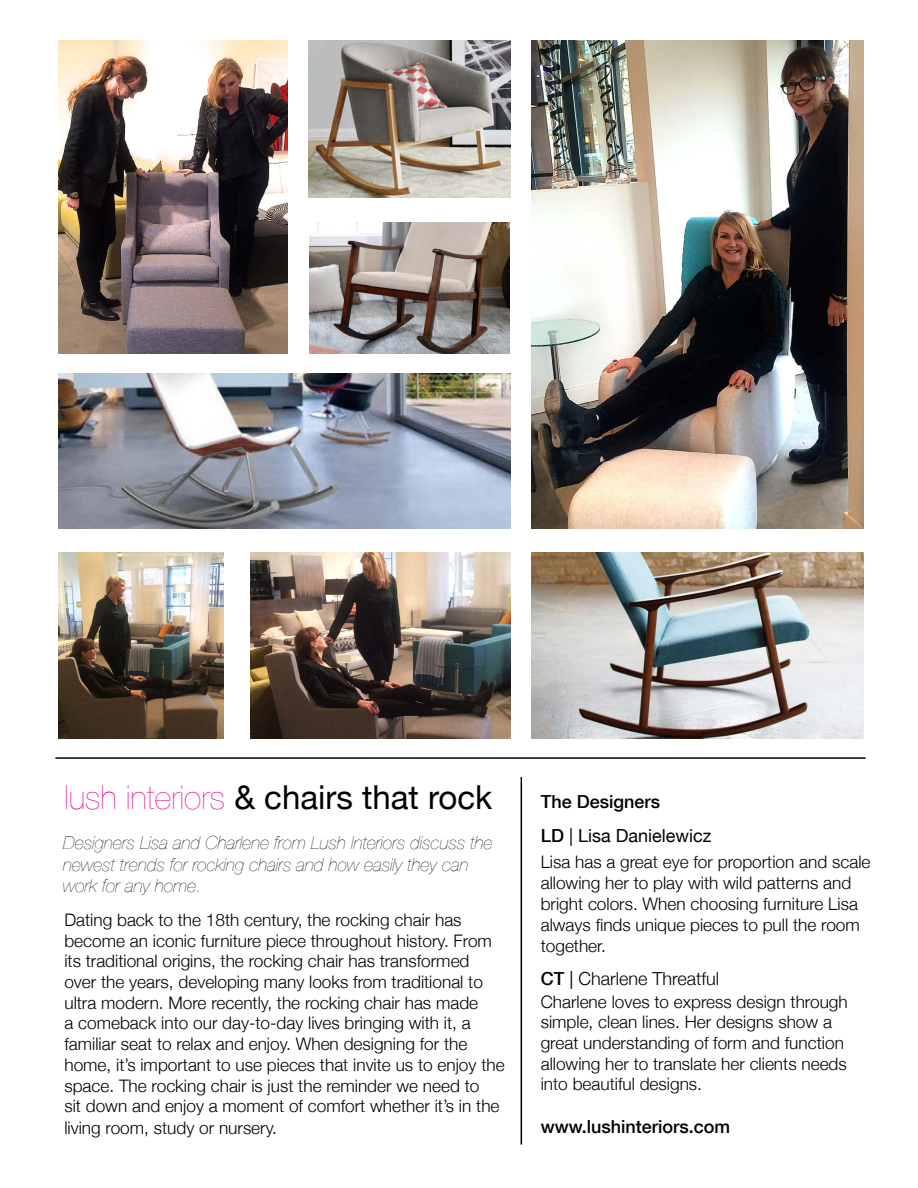
<style>
.page{position:relative;width:918px;height:1188px;background:#fff}
.page>*{position:absolute;margin:0;border:0;box-sizing:border-box;transform-origin:0 0}
.t1{font:33px "Helvetica Neue";color:#000}
.t2{font:italic 200 18px/21.6px "Helvetica Neue";color:#000}
.t3{font:18px/34.5px "Helvetica Neue";color:#000}
.t4{font:500 18px "Helvetica Neue";color:#000}
.t5{font:300 18px "Helvetica Neue";color:#000}
.t6{font:300 17.25px/20.9px "Helvetica Neue";color:#000}
.s1{font-weight:200;color:#ec008c}
.s2{font-weight:500}
.s3{font-weight:400}
</style>
<div class="page">
<hr style="left:521px;top:777px;width:1px;height:368px;background:#000">
<hr style="left:55px;top:757px;width:811px;height:2px;background:#000">
<img style="left:58px;top:373px;width:453px;height:156px">
<img style="left:532px;top:40px;width:332px;height:489px">
<img style="left:308px;top:40px;width:203px;height:157px">
<img style="left:58px;top:40px;width:229px;height:314px">
<img style="left:58px;top:552px;width:166px;height:187px">
<img style="left:309px;top:222px;width:200px;height:132px">
<img style="left:251px;top:552px;width:260px;height:187px">
<img style="left:532px;top:552px;width:332px;height:187px">
<h1 class="t1" style="left:64px;top:769px;width:429px"><span class="s1">lush interiors</span> &amp; chairs that rock</h1>
<p class="t2" style="left:63px;top:831px;width:431px">Designers Lisa and Charlene from Lush Interiors discuss the newest trends for rocking chairs and how easily they can work for any home.</p>
<p class="t6" style="left:64px;top:908px;width:442px">Dating back to the 18th century, the rocking chair has become an iconic furniture piece throughout history. From its traditional origins, the rocking chair has transformed over the years, developing many looks from traditional to ultra modern. More recently, the rocking chair has made<br>a comeback into our day-to-day lives bringing with it, a familiar seat to relax and enjoy. When designing for the home, it’s important to use pieces that invite us to enjoy the space. The rocking chair is just the reminder we need to<br>sit down and enjoy a moment of comfort whether it’s in the living room, study or nursery.</p>
<p class="t3" style="left:541px;top:783px;width:172px"><span class="s2">The Designers<br>LD</span> | Lisa Danielewicz</p>
<p class="t6" style="left:541px;top:851px;width:331px">Lisa has a great eye for proportion and scale allowing her to play with wild patterns and bright colors. When choosing furniture Lisa always finds unique pieces to pull the room together.</p>
<p class="t5" style="left:541px;top:964px;width:180px"><span class="s2">CT</span> <span class="s3">|</span> Charlene Threatful</p>
<p class="t6" style="left:541px;top:990px;width:309px">Charlene loves to express design through simple, clean lines. Her designs show a great understanding of form and function allowing her to translate her clients needs into beautiful designs.</p>
<p class="t4" style="left:541px;top:1112px;width:191px">www.lushinteriors.com</p>
</div>
